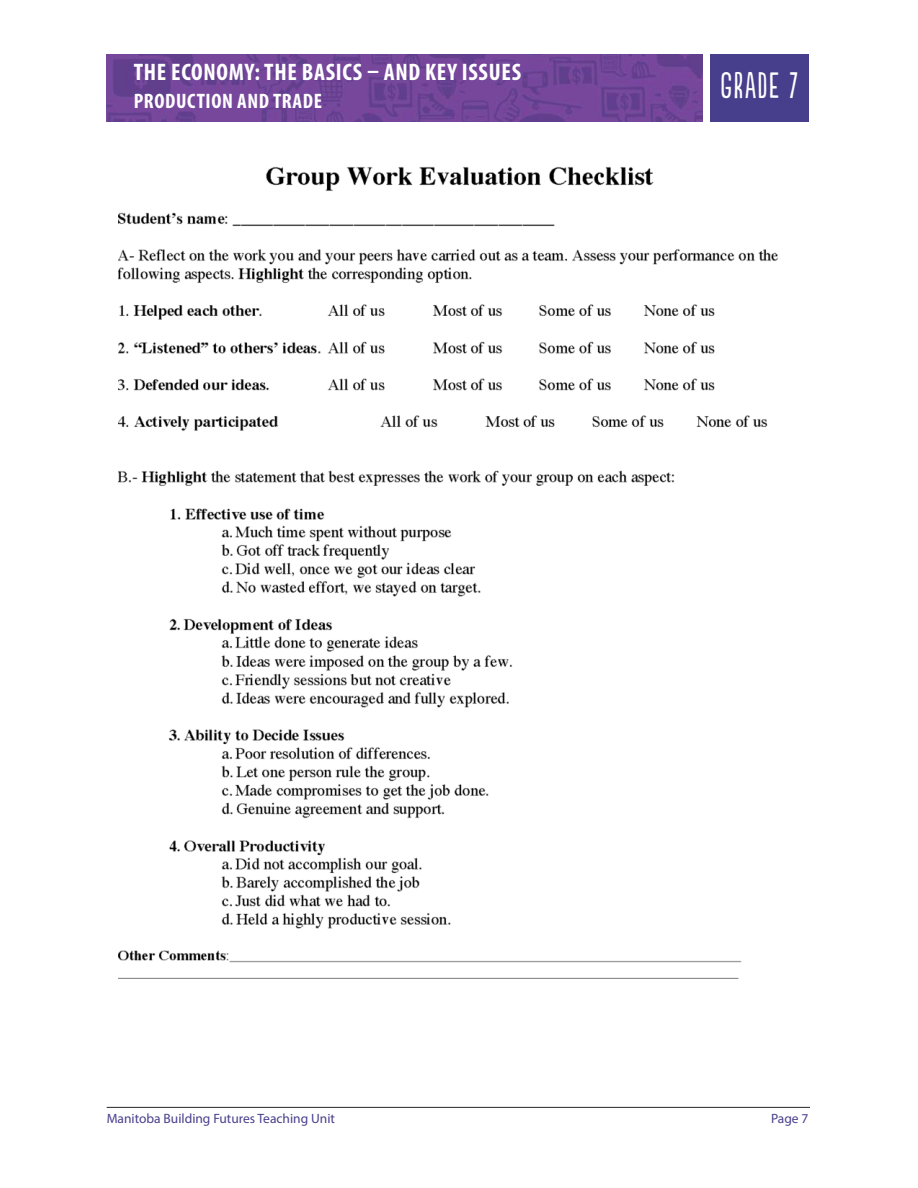
<style>
.page{position:relative;width:918px;height:1188px;background:#fff}
.page>*{position:absolute;margin:0;border:0;box-sizing:border-box;transform-origin:0 0}
.t1{font:34.5px "Populaire";letter-spacing:.05em;color:#fff}
.t2{font:700 condensed 24px "Myriad Pro";letter-spacing:.03em;color:#fff}
.t3{font:700 condensed 21px "Myriad Pro";letter-spacing:.03em;color:#fff}
.t4{font:13.5px "Myriad Pro";color:#483f8c}
</style>
<div class="page">
<hr style="left:107px;top:1107px;width:703px;height:1px;background:#272627">
<div style="left:710px;top:54px;width:99px;height:68px;background:#483f8c"></div>
<img style="left:107px;top:54px;width:595px;height:67px">
<img style="left:118px;top:167px;width:660px;height:812px">
<h2 class="t2" style="left:134px;top:63px;width:389px">THE ECONOMY:THE BASICS – AND KEY ISSUES</h2>
<h3 class="t3" style="left:134px;top:94px;width:190px">PRODUCTION AND TRADE</h3>
<h1 class="t1" style="left:720px;top:66px;width:79px">GRADE 7</h1>
<p class="t4" style="left:107px;top:1114px;width:230px">Manitoba Building Futures Teaching Unit</p>
<p class="t4" style="left:771px;top:1114px;width:39px">Page 7</p>
</div>
